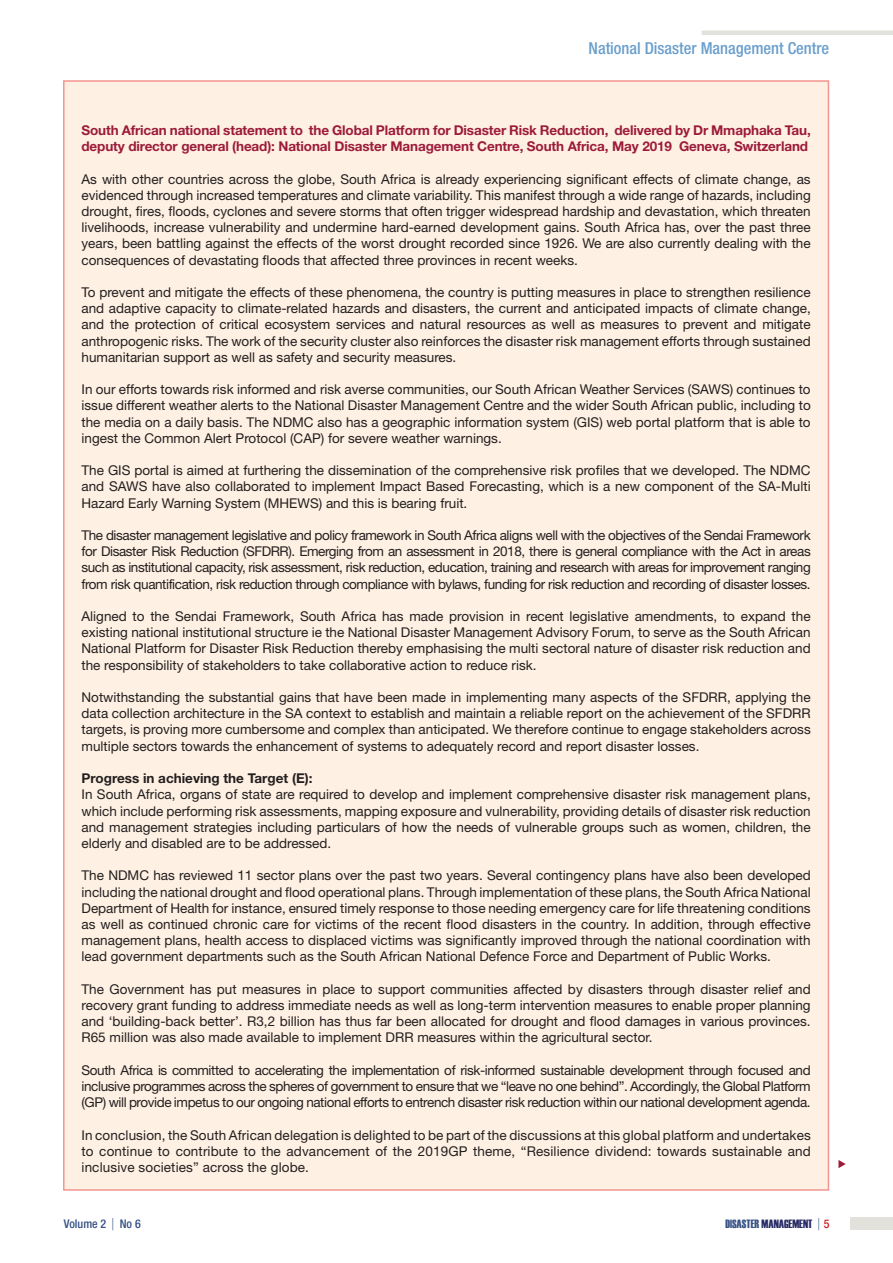
<style>
.page{position:relative;width:893px;height:1263px;background:#fff}
.page>*{position:absolute;margin:0;border:0;box-sizing:border-box;transform-origin:0 0}
.t1{font:500 condensed 16.5px "Helvetica Neue";color:#6a9fcc}
.t2{font:500 condensed 16.5px "Helvetica Neue";color:#355084;scale:.4 1}
.t3{font:13.5px/16.2px "Helvetica Neue";color:#231f20;text-align:justify}
.t4{font:700 13.5px/16.2px "Helvetica Neue";letter-spacing:-.01em;color:#9c1b3b}
.t5{font:700 13.5px "Helvetica Neue";color:#231f20}
.t6{font:12px "Haettenschweiler";color:#272a64}
.t7{font:500 condensed 12px "Helvetica Neue";color:#355084}
.s1{font-size:16.5px}
.s2{font-size:12px;color:#d02029}
.s3{color:#355084}
</style>
<div class="page">
<hr style="left:702px;top:31px;width:191px;height:4px;background:#e3e1dc">
<div style="left:850px;top:1218px;width:43px;height:12px;background:#e3e1dc"></div>
<svg style="left:838px;top:1160px;width:8px;height:8px"></svg>
<div style="left:64px;top:81px;width:764px;height:1109px;background:#fef0e2"></div>
<p class="t1" style="left:589px;top:39px;width:242px">National Disaster Management Centre</p>
<p class="t4" style="left:82px;top:122px;width:731px">South African national statement to the Global Platform for Disaster Risk Reduction, delivered by Dr Mmaphaka Tau, deputy director general (head): National Disaster Management Centre, South Africa, May 2019 Geneva, Switzerland</p>
<p class="t3" style="left:82px;top:171px;width:731px">As with other countries across the globe, South Africa is already experiencing significant effects of climate change, as evidenced through increased temperatures and climate variability. This manifest through a wide range of hazards, including drought, fires, floods, cyclones and severe storms that often trigger widespread hardship and devastation, which threaten livelihoods, increase vulnerability and undermine hard-earned development gains. South Africa has, over the past three years, been battling against the effects of the worst drought recorded since 1926. We are also currently dealing with the consequences of devastating floods that affected three provinces in recent weeks.</p>
<p class="t3" style="left:82px;top:284px;width:731px">To prevent and mitigate the effects of these phenomena, the country is putting measures in place to strengthen resilience and adaptive capacity to climate-related hazards and disasters, the current and anticipated impacts of climate change, and the protection of critical ecosystem services and natural resources as well as measures to prevent and mitigate anthropogenic risks. The work of the security cluster also reinforces the disaster risk management efforts through sustained humanitarian support as well as safety and security measures.</p>
<p class="t3" style="left:82px;top:381px;width:731px">In our efforts towards risk informed and risk averse communities, our South African Weather Services (SAWS) continues to issue different weather alerts to the National Disaster Management Centre and the wider South African public, including to the media on a daily basis. The NDMC also has a geographic information system (GIS) web portal platform that is able to ingest the Common Alert Protocol (CAP) for severe weather warnings.</p>
<p class="t3" style="left:82px;top:462px;width:731px">The GIS portal is aimed at furthering the dissemination of the comprehensive risk profiles that we developed. The NDMC and SAWS have also collaborated to implement Impact Based Forecasting, which is a new component of the SA-Multi Hazard Early Warning System (MHEWS) and this is bearing fruit.</p>
<p class="t3" style="left:82px;top:527px;width:731px">The disaster management legislative and policy framework in South Africa aligns well with the objectives of the Sendai Framework for Disaster Risk Reduction (SFDRR). Emerging from an assessment in 2018, there is general compliance with the Act in areas such as institutional capacity, risk assessment, risk reduction, education, training and research with areas for improvement ranging from risk quantification, risk reduction through compliance with bylaws, funding for risk reduction and recording of disaster losses.</p>
<p class="t3" style="left:82px;top:608px;width:731px">Aligned to the Sendai Framework, South Africa has made provision in recent legislative amendments, to expand the existing national institutional structure ie the National Disaster Management Advisory Forum, to serve as the South African National Platform for Disaster Risk Reduction thereby emphasising the multi sectoral nature of disaster risk reduction and the responsibility of stakeholders to take collaborative action to reduce risk.</p>
<p class="t3" style="left:82px;top:689px;width:731px">Notwithstanding the substantial gains that have been made in implementing many aspects of the SFDRR, applying the data collection architecture in the SA context to establish and maintain a reliable report on the achievement of the SFDRR targets, is proving more cumbersome and complex than anticipated. We therefore continue to engage stakeholders across multiple sectors towards the enhancement of systems to adequately record and report disaster losses.</p>
<p class="t5" style="left:82px;top:770px;width:233px">Progress in achieving the Target (E):</p>
<p class="t3" style="left:82px;top:786px;width:731px">In South Africa, organs of state are required to develop and implement comprehensive disaster risk management plans, which include performing risk assessments, mapping exposure and vulnerability, providing details of disaster risk reduction and management strategies including particulars of how the needs of vulnerable groups such as women, children, the elderly and disabled are to be addressed.</p>
<p class="t3" style="left:82px;top:867px;width:731px">The NDMC has reviewed 11 sector plans over the past two years. Several contingency plans have also been developed including the national drought and flood operational plans. Through implementation of these plans, the South Africa National Department of Health for instance, ensured timely response to those needing emergency care for life threatening conditions as well as continued chronic care for victims of the recent flood disasters in the country. In addition, through effective management plans, health access to displaced victims was significantly improved through the national coordination with lead government departments such as the South African National Defence Force and Department of Public Works.</p>
<p class="t3" style="left:82px;top:981px;width:731px">The Government has put measures in place to support communities affected by disasters through disaster relief and recovery grant funding to address immediate needs as well as long-term intervention measures to enable proper planning and ‘building-back better’. R3,2 billion has thus far been allocated for drought and flood damages in various provinces.<br>R65 million was also made available to implement DRR measures within the agricultural sector.</p>
<p class="t3" style="left:82px;top:1062px;width:731px">South Africa is committed to accelerating the implementation of risk-informed sustainable development through focused and inclusive programmes across the spheres of government to ensure that we “leave no one behind”. Accordingly, the Global Platform (GP) will provide impetus to our ongoing national efforts to entrench disaster risk reduction within our national development agenda.</p>
<p class="t3" style="left:82px;top:1126px;width:731px">In conclusion, the South African delegation is delighted to be part of the discussions at this global platform and undertakes to continue to contribute to the advancement of the 2019GP theme, “Resilience dividend: towards sustainable and inclusive societies” across the globe.</p>
<p class="t7" style="left:64px;top:1217px;width:78px">Volume 2 <span class="s1">|</span> No 6</p>
<p class="t2" style="left:818px;top:1214px;width:30px">| <span class="s2">5</span></p>
<p class="t6" style="left:725px;top:1216px;width:89px"><span class="s3">DISASTER</span> MANAGEMENT</p>
</div>
